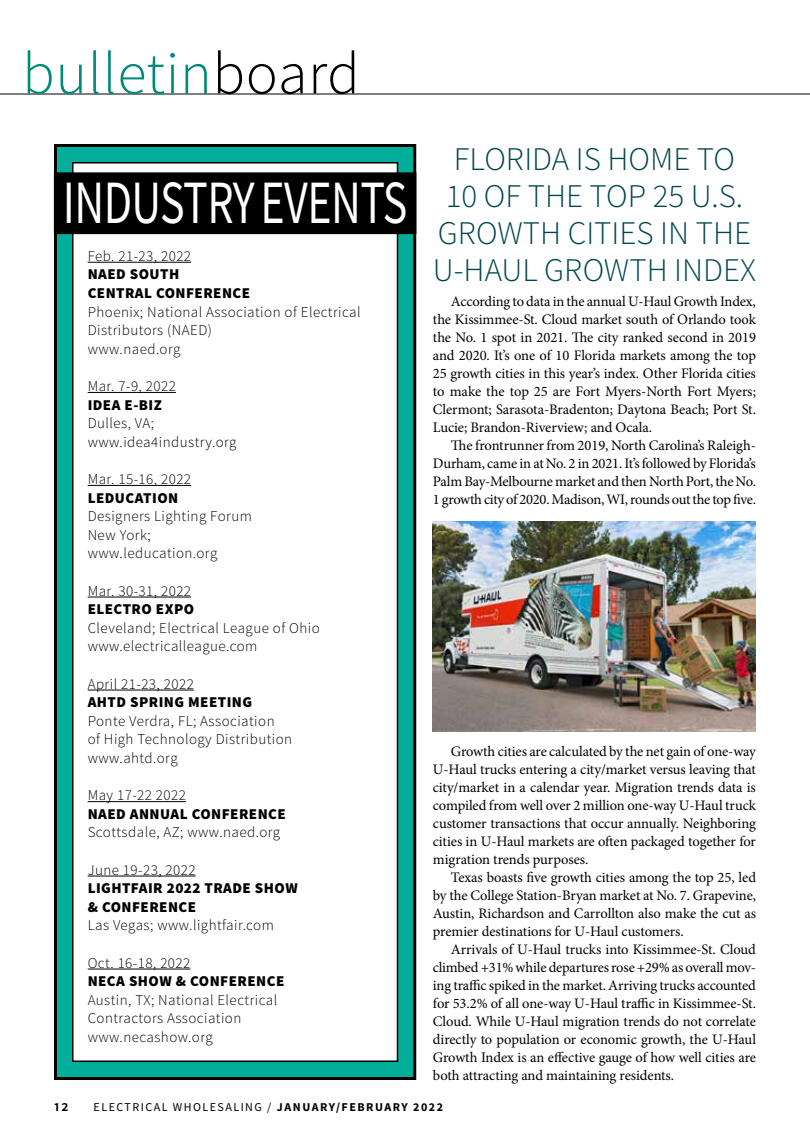
<style>
.page{position:relative;width:810px;height:1134px;background:#fff}
.page>*{position:absolute;margin:0;border:0;box-sizing:border-box;transform-origin:0 0}
.t1{font:61.5px "Source Sans Pro";letter-spacing:-.015em;color:#fff;scale:.75 1}
.t2{font:300 60px "Source Sans Pro";letter-spacing:.01em;color:#008a7a}
.t3{font:300 33px/36.8px "Source Sans Pro";color:#00464f;text-align:center}
.t4{font:300 15px/18.6px "Source Sans Pro";letter-spacing:.03em;color:#000}
.t5{font:900 15px/18.6px "Source Sans Pro";letter-spacing:.03em;color:#000}
.t6{font:600 15px "Source Sans Pro";color:#000}
.t7{font:14.55px/18px "Minion Pro";letter-spacing:-.01em;color:#000;text-align:justify}
.t8{font:12px "Source Sans Pro";letter-spacing:.12em;color:#000}
.s1{color:#000}
.s2{font-weight:700}
</style>
<div class="page">
<hr style="left:0;top:94px;width:810px;height:1px;background:#000">
<div style="left:56px;top:146px;width:359px;height:932px;background:#00ae9a"></div>
<div style="left:54px;top:144px;width:362px;height:936px;border:3px solid #000"></div>
<div style="left:73px;top:163px;width:325px;height:898px;background:#fff"></div>
<div style="left:72px;top:162px;width:326px;height:900px;border:2px solid #000"></div>
<div style="left:54px;top:173px;width:362px;height:61px;background:#000"></div>
<div style="left:54px;top:172px;width:362px;height:62px;border:1px solid #000"></div>
<hr style="left:88px;top:262px;width:103px;height:1px;background:#000">
<hr style="left:88px;top:392px;width:88px;height:1px;background:#000">
<hr style="left:88px;top:485px;width:103px;height:1px;background:#000">
<hr style="left:88px;top:597px;width:103px;height:1px;background:#000">
<hr style="left:88px;top:690px;width:106px;height:1px;background:#000">
<hr style="left:88px;top:801px;width:98px;height:1px;background:#000">
<hr style="left:88px;top:876px;width:108px;height:1px;background:#000">
<hr style="left:88px;top:969px;width:102px;height:1px;background:#000">
<img style="left:433px;top:521px;width:323px;height:211px">
<h2 class="t2" style="left:22px;top:37px;width:339px">bulletin<span class="s1">board</span></h2>
<h1 class="t1" style="left:63px;top:164px;width:461px">INDUSTRY EVENTS</h1>
<p class="t4" style="left:88px;top:247px;width:105px">Feb. 21-23, 2022</p>
<p class="t5" style="left:88px;top:266px;width:164px">NAED SOUTH<br>CENTRAL CONFERENCE</p>
<p class="t4" style="left:88px;top:302px;width:274px">Phoenix; National Association of Electrical<br>Distributors (NAED)<br>www.naed.org</p>
<p class="t4" style="left:88px;top:377px;width:90px">Mar. 7-9, 2022</p>
<p class="t5" style="left:88px;top:396px;width:76px">IDEA E-BIZ</p>
<p class="t4" style="left:88px;top:414px;width:150px">Dulles, VA; www.idea4industry.org</p>
<p class="t4" style="left:88px;top:470px;width:105px">Mar. 15-16, 2022</p>
<p class="t5" style="left:88px;top:489px;width:92px">LEDUCATION</p>
<p class="t4" style="left:88px;top:507px;width:166px">Designers Lighting Forum<br>New York; www.leducation.org</p>
<p class="t4" style="left:88px;top:581px;width:105px">Mar. 30-31, 2022</p>
<p class="t5" style="left:88px;top:601px;width:108px">ELECTRO EXPO</p>
<p class="t4" style="left:88px;top:619px;width:234px">Cleveland; Electrical League of Ohio www.electricalleague.com</p>
<p class="t4" style="left:88px;top:674px;width:108px">April 21-23, 2022</p>
<p class="t5" style="left:88px;top:694px;width:166px">AHTD SPRING MEETING</p>
<p class="t4" style="left:88px;top:712px;width:206px">Ponte Verdra, FL; Association<br>of High Technology Distribution www.ahtd.org</p>
<p class="t4" style="left:88px;top:786px;width:100px">May 17-22 2022</p>
<p class="t5" style="left:88px;top:805px;width:200px">NAED ANNUAL CONFERENCE</p>
<p class="t4" style="left:88px;top:823px;width:194px">Scottsdale, AZ; www.naed.org</p>
<p class="t4" style="left:88px;top:860px;width:110px">June 19-23, 2022</p>
<p class="t5" style="left:88px;top:880px;width:212px">LIGHTFAIR 2022 TRADE SHOW &amp; CONFERENCE</p>
<p class="t4" style="left:88px;top:916px;width:188px">Las Vegas; www.lightfair.com</p>
<p class="t4" style="left:88px;top:953px;width:104px">Oct. 16-18, 2022</p>
<p class="t5" style="left:88px;top:973px;width:198px">NECA SHOW &amp; CONFERENCE</p>
<p class="t4" style="left:88px;top:991px;width:191px">Austin, TX; National Electrical<br>Contractors Association www.necashow.org</p>
<h3 class="t3" style="left:433px;top:141px;width:325px">FLORIDA IS HOME TO<br>10 OF THE TOP 25 U.S.<br>GROWTH CITIES IN THE<br>U-HAUL GROWTH INDEX</h3>
<p class="t7" style="left:433px;top:292px;width:325px;text-indent:18px">According to data in the annual U-Haul Growth Index, the Kissimmee-St. Cloud market south of Orlando took the No. 1 spot in 2021. The city ranked second in 2019 and 2020. It’s one of 10 Florida markets among the top 25 growth cities in this year’s index. Other Florida cities to make the top 25 are Fort Myers-North Fort Myers; Clermont; Sarasota-Bradenton; Daytona Beach; Port St.<br>Lucie; Brandon-Riverview; and Ocala.</p>
<p class="t7" style="left:433px;top:436px;width:325px;text-indent:18px">The frontrunner from 2019, North Carolina’s Raleigh-Durham, came in at No. 2 in 2021. It’s followed by Florida’s Palm Bay-Melbourne market and then North Port, the No.<br>1 growth city of 2020. Madison, WI, rounds out the top five.</p>
<p class="t7" style="left:433px;top:742px;width:325px;text-indent:18px">Growth cities are calculated by the net gain of one-way U-Haul trucks entering a city/market versus leaving that city/market in a calendar year. Migration trends data is compiled from well over 2 million one-way U-Haul truck customer transactions that occur annually. Neighboring cities in U-Haul markets are often packaged together for migration trends purposes.</p>
<p class="t7" style="left:433px;top:868px;width:325px;text-indent:18px">Texas boasts five growth cities among the top 25, led by the College Station-Bryan market at No. 7. Grapevine, Austin, Richardson and Carrollton also make the cut as premier destinations for U-Haul customers.</p>
<p class="t7" style="left:433px;top:940px;width:325px;text-indent:18px">Arrivals of U-Haul trucks into Kissimmee-St. Cloud climbed +31% while departures rose +29% as overall mov&shy;ing traffic spiked in the market. Arriving trucks accounted for 53.2% of all one-way U-Haul traffic in Kissimmee-St.<br>Cloud. While U-Haul migration trends do not correlate directly to population or economic growth, the U-Haul Growth Index is an effective gauge of how well cities are both attracting and maintaining residents.</p>
<p class="t6" style="left:54px;top:1097px;width:16px">12</p>
<p class="t8" style="left:94px;top:1100px;width:351px">ELECTRICAL WHOLESALING / <span class="s2">JANUARY/FEBRUARY 2022</span></p>
</div>
